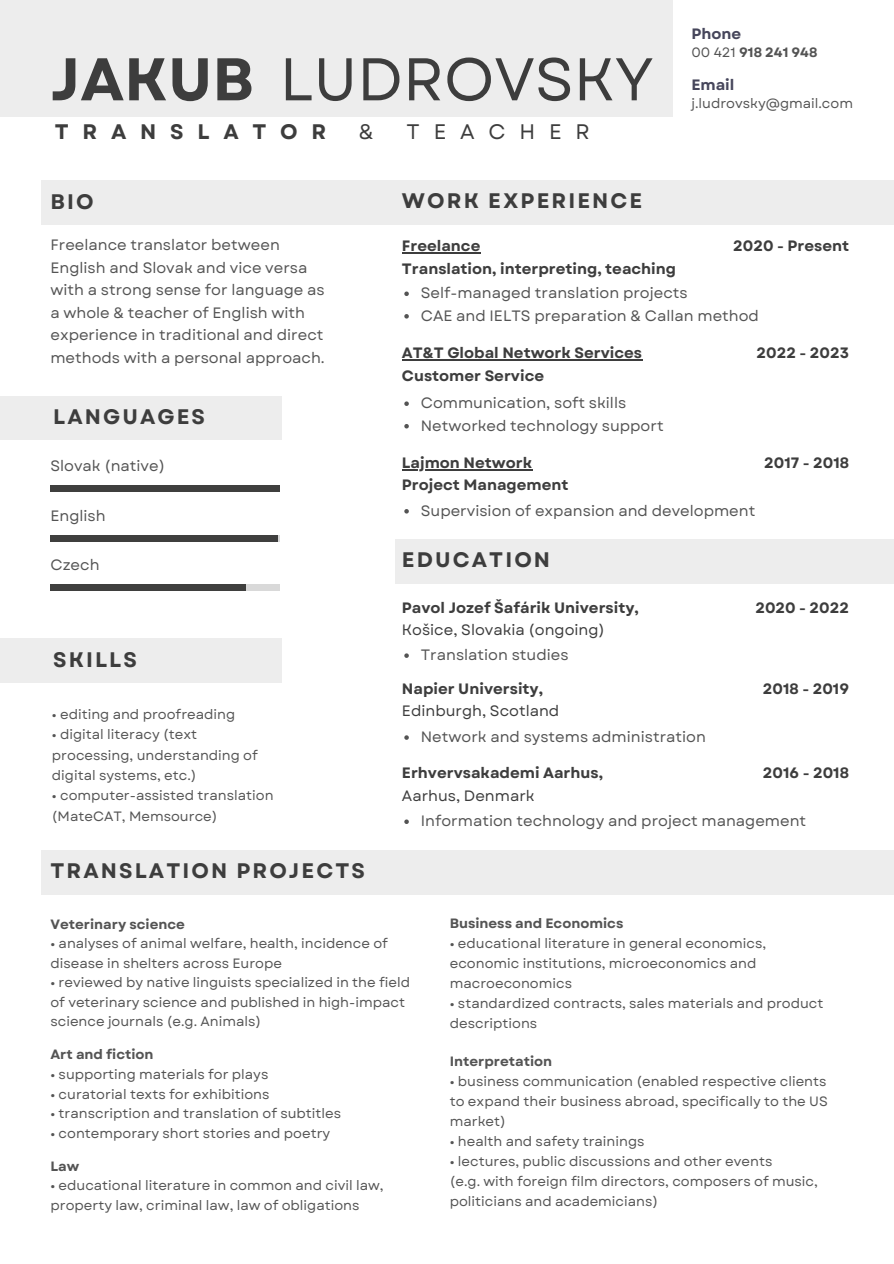
<style>
.page{position:relative;width:894px;height:1264px;background:#fff}
.page>*{position:absolute;margin:0;border:0;box-sizing:border-box;transform-origin:0 0}
.t1{font:60px "Garet";color:#3d3d3d}
.t2{font:700 21px "Garet";letter-spacing:.1em;color:#3d3d3d}
.t3{font:700 21px "Garet";letter-spacing:.655em;color:#3d3d3d}
.t4{font:21px "Garet";letter-spacing:.655em;color:#3d3d3d}
.t5{font:15px/22.5px "Garet";color:#545454}
.t6{font:700 15px/22.5px "Garet";color:#3d3d3d}
.t7{font:15px "Garet";color:#3d3d3d}
.t8{font:700 15px "Garet";color:#46465b}
.t9{font:13.5px/20px "Garet";color:#545454}
.t10{font:700 13.5px "Garet";color:#545454}
.s1{font-weight:700}
.s2{font-weight:400}
</style>
<div class="page">
<div style="left:0;top:0;width:672px;height:117px;background:#ededed"></div>
<div style="left:41px;top:180px;width:852px;height:44px;background:#ededed"></div>
<div style="left:0;top:638px;width:281px;height:45px;background:#ededed"></div>
<div style="left:50px;top:485px;width:229px;height:7px;background:#3f3f3e"></div>
<div style="left:50px;top:534px;width:229px;height:7px;background:#3f3f3e"></div>
<div style="left:50px;top:584px;width:229px;height:7px;background:#d9d9d9"></div>
<div style="left:50px;top:584px;width:195px;height:7px;background:#3f3f3e"></div>
<div style="left:0;top:396px;width:281px;height:44px;background:#ededed"></div>
<div style="left:395px;top:539px;width:498px;height:44px;background:#ededed"></div>
<svg style="left:404px;top:401px;width:4px;height:5px"></svg>
<svg style="left:404px;top:424px;width:4px;height:4px"></svg>
<svg style="left:404px;top:509px;width:4px;height:4px"></svg>
<hr style="left:402px;top:252px;width:78px;height:1px;background:#3d3d3d">
<hr style="left:402px;top:359px;width:240px;height:1px;background:#3d3d3d">
<hr style="left:402px;top:469px;width:130px;height:1px;background:#3d3d3d">
<svg style="left:404px;top:653px;width:4px;height:5px"></svg>
<svg style="left:404px;top:735px;width:4px;height:4px"></svg>
<svg style="left:404px;top:819px;width:4px;height:5px"></svg>
<svg style="left:404px;top:291px;width:4px;height:5px"></svg>
<svg style="left:404px;top:314px;width:4px;height:4px"></svg>
<div style="left:41px;top:850px;width:852px;height:44px;background:#ededed"></div>
<h1 class="t1" style="left:50px;top:36px;width:604px"><span class="s1">JAKUB</span> LUDROVSKY</h1>
<h2 class="t3" style="left:55px;top:117px;width:273px">TRANSLATOR</h2>
<h2 class="t4" style="left:359px;top:117px;width:16px">&amp;</h2>
<h2 class="t4" style="left:406px;top:117px;width:185px">TEACHER</h2>
<p class="t8" style="left:691px;top:22px;width:51px">Phone</p>
<p class="t10" style="left:691px;top:42px;width:127px"><span class="s2">00 421</span> 918 241 948</p>
<p class="t8" style="left:691px;top:74px;width:44px">Email</p>
<p class="t9" style="left:691px;top:93px;width:163px">j.ludrovsky@gmail.com</p>
<h2 class="t2" style="left:50px;top:186px;width:45px">BIO</h2>
<p class="t5" style="left:50px;top:233px;width:276px">Freelance translator between English and Slovak and vice versa with a strong sense for language as a whole &amp; teacher of English with experience in traditional and direct methods with a personal approach.</p>
<h2 class="t2" style="left:53px;top:401px;width:153px">LANGUAGES</h2>
<p class="t5" style="left:50px;top:454px;width:116px">Slovak (native)</p>
<p class="t5" style="left:50px;top:504px;width:57px">English</p>
<p class="t5" style="left:50px;top:553px;width:51px">Czech</p>
<h2 class="t2" style="left:53px;top:644px;width:85px">SKILLS</h2>
<p class="t9" style="left:52px;top:704px;width:185px">• editing and proofreading</p>
<p class="t9" style="left:52px;top:724px;width:207px">• digital literacy (text processing, understanding of digital systems, etc.)</p>
<p class="t9" style="left:52px;top:785px;width:223px">• computer-assisted translation (MateCAT, Memsource)</p>
<h2 class="t2" style="left:402px;top:185px;width:242px">WORK EXPERIENCE</h2>
<p class="t6" style="left:402px;top:234px;width:275px">Freelance<br>Translation, interpreting, teaching</p>
<p class="t6" style="left:733px;top:234px;width:117px">2020 - Present</p>
<p class="t5" style="left:420px;top:282px;width:339px">Self-managed translation projects<br>CAE and IELTS preparation &amp; Callan method</p>
<p class="t6" style="left:402px;top:342px;width:242px">AT&amp;T Global Network Services<br>Customer Service</p>
<p class="t5" style="left:420px;top:392px;width:244px">Communication, soft skills<br>Networked technology support</p>
<p class="t6" style="left:402px;top:451px;width:168px">Lajmon Network<br>Project Management</p>
<p class="t6" style="left:756px;top:342px;width:94px">2022 - 2023</p>
<p class="t6" style="left:764px;top:451px;width:86px">2017 - 2018</p>
<p class="t5" style="left:420px;top:499px;width:336px">Supervision of expansion and development</p>
<h2 class="t2" style="left:402px;top:544px;width:150px">EDUCATION</h2>
<p class="t6" style="left:402px;top:596px;width:238px">Pavol Jozef Šafárik University,</p>
<p class="t7" style="left:402px;top:619px;width:204px">Košice, Slovakia (ongoing)</p>
<p class="t5" style="left:420px;top:643px;width:149px">Translation studies</p>
<p class="t6" style="left:402px;top:677px;width:142px">Napier University,</p>
<p class="t7" style="left:402px;top:700px;width:159px">Edinburgh, Scotland</p>
<p class="t6" style="left:755px;top:596px;width:95px">2020 - 2022</p>
<p class="t6" style="left:762px;top:677px;width:88px">2018 - 2019</p>
<p class="t5" style="left:420px;top:725px;width:286px">Network and systems administration</p>
<p class="t6" style="left:402px;top:761px;width:202px">Erhvervsakademi Aarhus,</p>
<p class="t7" style="left:402px;top:784px;width:134px">Aarhus, Denmark</p>
<p class="t6" style="left:762px;top:761px;width:88px">2016 - 2018</p>
<p class="t5" style="left:420px;top:809px;width:387px">Information technology and project management</p>
<h2 class="t2" style="left:50px;top:855px;width:316px">TRANSLATION PROJECTS</h2>
<p class="t10" style="left:50px;top:914px;width:136px">Veterinary science</p>
<p class="t9" style="left:50px;top:933px;width:339px;line-height:19.5px">• analyses of animal welfare, health, incidence of disease in shelters across Europe</p>
<p class="t9" style="left:50px;top:973px;width:361px;line-height:19.5px">• reviewed by native linguists specialized in the field of veterinary science and published in high-impact science journals (e.g. Animals)</p>
<p class="t10" style="left:50px;top:1045px;width:105px">Art and fiction</p>
<p class="t9" style="left:50px;top:1064px;width:219px">• supporting materials for plays</p>
<p class="t9" style="left:50px;top:1083px;width:220px">• curatorial texts for exhibitions</p>
<p class="t9" style="left:50px;top:1103px;width:292px">• transcription and translation of subtitles</p>
<p class="t9" style="left:50px;top:1122px;width:281px">• contemporary short stories and poetry</p>
<p class="t10" style="left:50px;top:1156px;width:30px">Law</p>
<p class="t9" style="left:50px;top:1175px;width:334px;line-height:19.5px">• educational literature in common and civil law, property law, criminal law, law of obligations</p>
<p class="t10" style="left:449px;top:913px;width:175px">Business and Economics</p>
<p class="t9" style="left:449px;top:932px;width:318px">• educational literature in general economics, economic institutions, microeconomics and macroeconomics</p>
<p class="t9" style="left:449px;top:993px;width:375px">• standardized contracts, sales materials and product descriptions</p>
<p class="t10" style="left:449px;top:1051px;width:104px">Interpretation</p>
<p class="t9" style="left:449px;top:1071px;width:379px;text-align:justify">• business communication (enabled respective clients to expand their business abroad, specifically to the US market)</p>
<p class="t9" style="left:449px;top:1131px;width:196px">• health and safety trainings</p>
<p class="t9" style="left:449px;top:1151px;width:369px">• lectures, public discussions and other events<br>(e.g. with foreign film directors, composers of music, politicians and academicians)</p>
</div>
